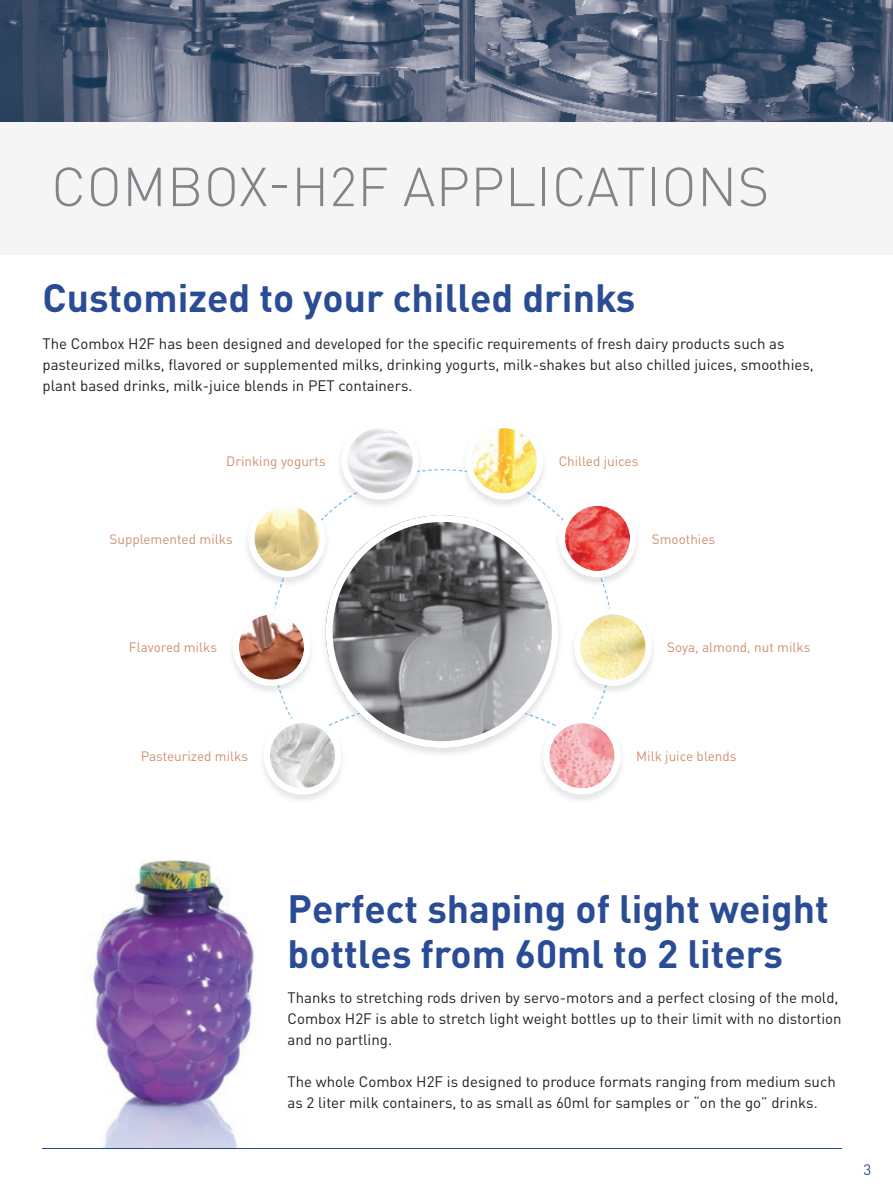
<style>
.page{position:relative;width:893px;height:1191px;background:#fff}
.page>*{position:absolute;margin:0;border:0;box-sizing:border-box;transform-origin:0 0}
.t1{font:300 54px "DIN Pro";letter-spacing:.01em;color:#838489}
.t2{font:700 39px/45px "FFDIN Pro";color:#294c94}
.t3{font:15px/21px "DIN Pro";color:#231f20}
.t4{font:15px "DIN Pro";color:#294c94}
.t5{font:13.5px "DIN Pro";color:#ce9170}
</style>
<div class="page">
<hr style="left:43px;top:1148px;width:799px;height:1px;background:#294c94">
<img style="left:92px;top:859px;width:162px;height:289px">
<div style="left:0;top:121px;width:893px;height:134px;background:#f4f5f4"></div>
<img style="left:0;top:0;width:893px;height:121px">
<svg style="left:233px;top:428px;width:419px;height:366px"></svg>
<h1 class="t1" style="left:51px;top:150px;width:719px">COMBOX-H2F APPLICATIONS</h1>
<h2 class="t2" style="left:43px;top:270px;width:594px">Customized to your chilled drinks</h2>
<p class="t3" style="left:43px;top:332px;width:773px">The Combox H2F has been designed and developed for the specific requirements of fresh dairy products such as pasteurized milks, flavored or supplemented milks, drinking yogurts, milk-shakes but also chilled juices, smoothies, plant based drinks, milk-juice blends in PET containers.</p>
<p class="t5" style="left:226px;top:452px;width:101px">Drinking yogurts</p>
<p class="t5" style="left:559px;top:452px;width:81px">Chilled juices</p>
<p class="t5" style="left:110px;top:529px;width:125px">Supplemented milks</p>
<p class="t5" style="left:652px;top:529px;width:65px">Smoothies</p>
<p class="t5" style="left:129px;top:638px;width:90px">Flavored milks</p>
<p class="t5" style="left:667px;top:638px;width:145px">Soya, almond, nut milks</p>
<p class="t5" style="left:141px;top:747px;width:109px">Pasteurized milks</p>
<p class="t5" style="left:636px;top:747px;width:102px">Milk juice blends</p>
<h2 class="t2" style="left:287px;top:881px;width:543px">Perfect shaping of light weight bottles from 60ml to 2 liters</h2>
<p class="t3" style="left:287px;top:986px;width:556px">Thanks to stretching rods driven by servo-motors and a perfect closing of the mold,<br>Combox H2F is able to stretch light weight bottles up to their limit with no distortion and no partling.</p>
<p class="t3" style="left:287px;top:1070px;width:550px">The whole Combox H2F is designed to produce formats ranging from medium such as 2 liter milk containers, to as small as 60ml for samples or “on the go” drinks.</p>
<p class="t4" style="left:863px;top:1159px;width:9px">3</p>
</div>
